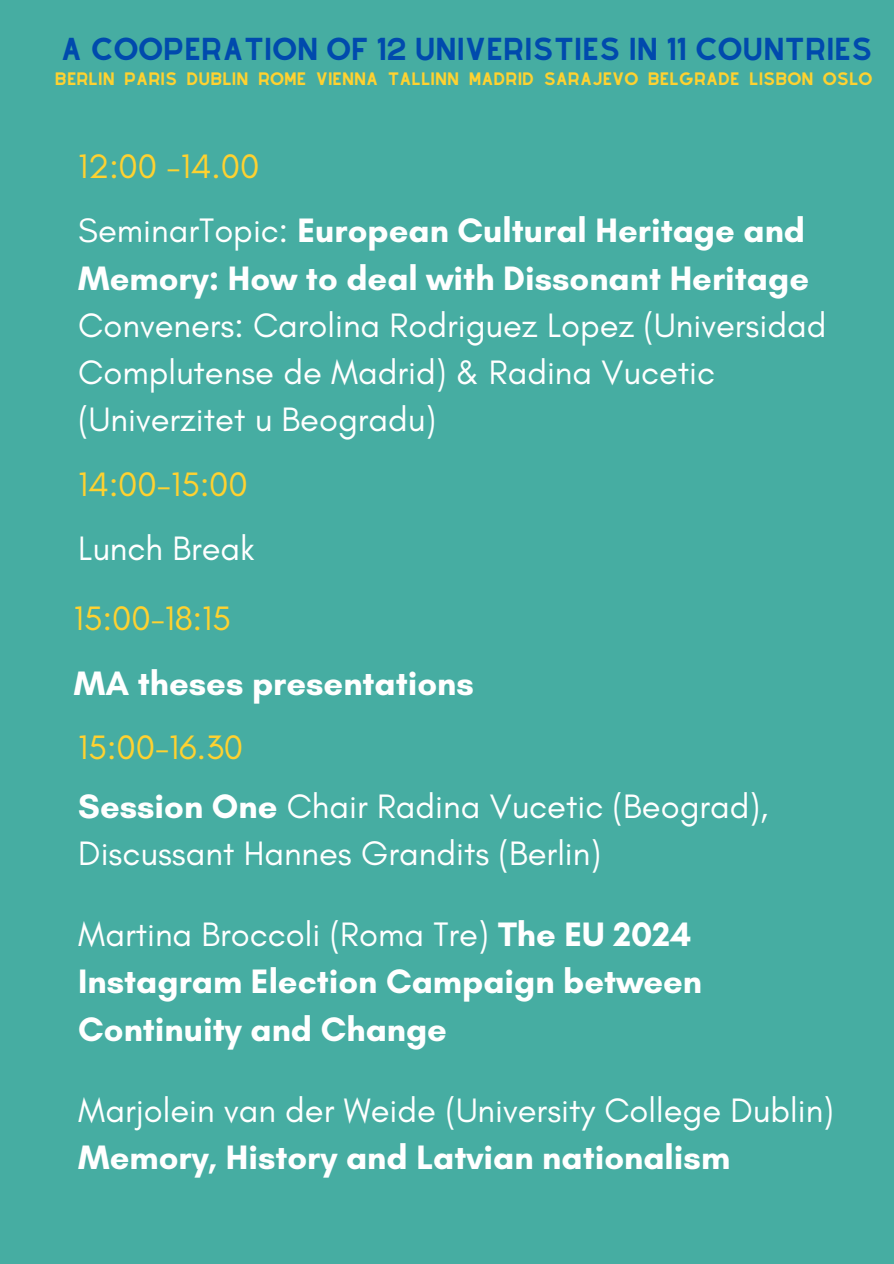
<style>
.page{position:relative;width:894px;height:1264px;background:#fff}
.page>*{position:absolute;margin:0;border:0;box-sizing:border-box;transform-origin:0 0}
.t1{font:34.5px/47.2px "Glacial Indifference";color:#fff}
.t2{font:700 34.5px/47.2px "Glacial Indifference";color:#fff}
.t3{font:34.5px "Glacial Indifference";color:#ffd230}
.t4{font:27.75px "Alyssum Sans";color:#004aad}
.t5{font:15.75px "Alyssum Sans";color:#ffd230}
.s1{font-weight:700}
.s2{font-weight:400}
</style>
<div class="page">
<div style="left:0;top:0;width:893px;height:1263px;background:#46ada2"></div>
<h3 class="t4" style="left:61px;top:32px;width:812px">A COOPERATION OF 12 UNIVERISTIES IN 11 COUNTRIES</h3>
<p class="t5" style="left:55px;top:70px;width:818px">BERLIN PARIS DUBLIN ROME VIENNA TALLINN MADRID SARAJEVO BELGRADE LISBON OSLO</p>
<p class="t3" style="left:78px;top:145px;width:182px">12:00 -14.00</p>
<p class="t1" style="left:78px;top:207px;width:749px">SeminarTopic: <span class="s1">European Cultural Heritage and Memory: How to deal with Dissonant Heritage </span>Conveners: Carolina Rodriguez Lopez (Universidad Complutense de Madrid) &amp; Radina Vucetic (Univerzitet u Beogradu)</p>
<h2 class="t3" style="left:78px;top:462px;width:171px">14:00-15:00</h2>
<h2 class="t1" style="left:78px;top:524px;width:178px">Lunch Break</h2>
<h2 class="t3" style="left:74px;top:597px;width:158px">15:00-18:15</h2>
<h2 class="t2" style="left:74px;top:659px;width:401px">MA theses presentations</h2>
<p class="t3" style="left:78px;top:726px;width:166px">15:00-16.30</p>
<p class="t1" style="left:78px;top:782px;width:691px"><span class="s1">Session One</span> Chair Radina Vucetic (Beograd),<br>Discussant Hannes Grandits (Berlin)</p>
<h2 class="t2" style="left:78px;top:910px;width:625px"><span class="s2">Martina Broccoli (Roma Tre)</span> The EU 2024<br>Instagram Election Campaign between<br>Continuity and Change</h2>
<h2 class="t1" style="left:78px;top:1085px;width:756px">Marjolein van der Weide (University College Dublin)<br><span class="s1">Memory, History and Latvian nationalism</span></h2>
</div>
